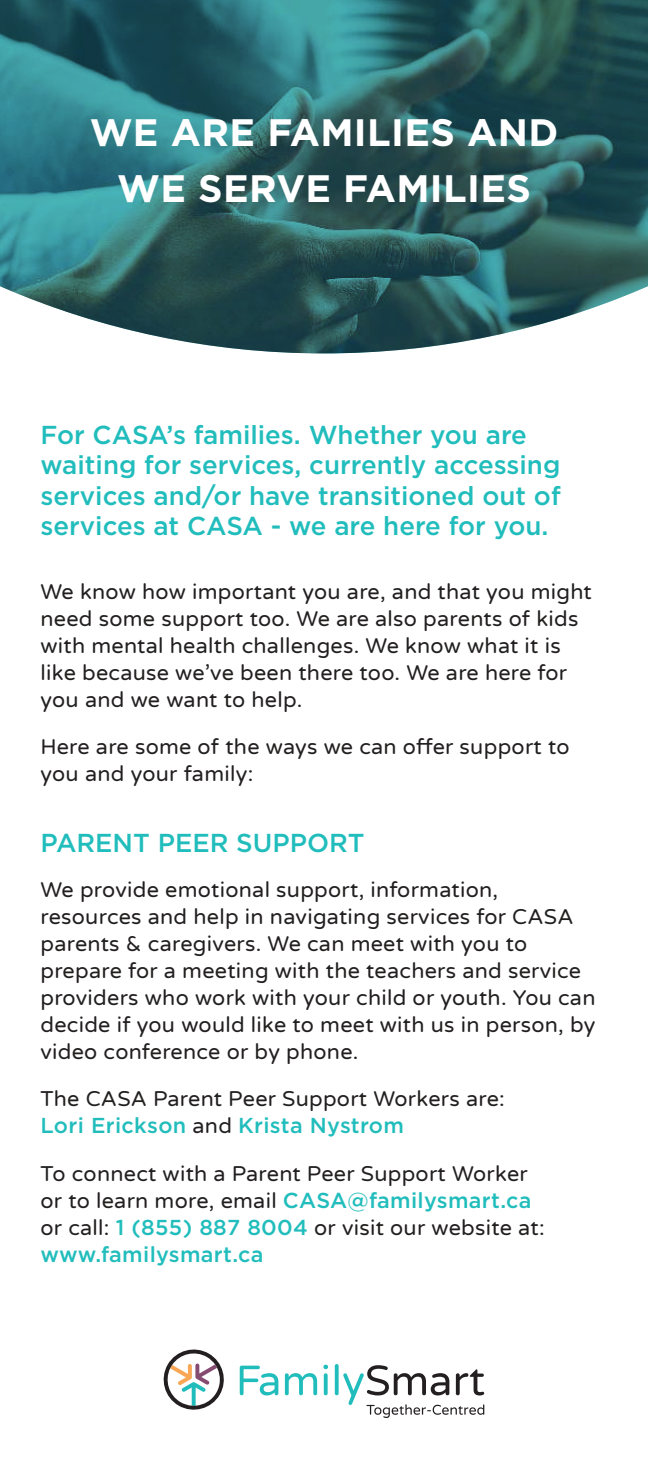
<style>
.page{position:relative;width:648px;height:1458px;background:#fff}
.page>*{position:absolute;margin:0;border:0;box-sizing:border-box;transform-origin:0 0}
.t1{font:700 38.25px/56.2px "Gotham";letter-spacing:.01em;color:#fff;text-align:center}
.t2{font:500 25.88px/30.4px "Gotham";color:#21bdbc}
.t3{font:21.6px/27px "Varela Round";letter-spacing:.015em;color:#221f1f}
.t4{font:500 21.6px "Gotham";letter-spacing:.015em;color:#21bdbc}
.s1{font-family:"Varela Round";font-weight:400;color:#221f1f}
.s2{font-family:"Gotham";font-weight:500;color:#21bdbc}
</style>
<div class="page">
<svg style="left:0;top:0;width:648px;height:353px;background:#376b6e"></svg>
<svg style="left:240px;top:1366px;width:38px;height:29px"></svg>
<svg style="left:285px;top:1373px;width:32px;height:22px"></svg>
<svg style="left:323px;top:1365px;width:5px;height:30px"></svg>
<svg style="left:335px;top:1364px;width:149px;height:54px"></svg>
<svg style="left:164px;top:1350px;width:60px;height:60px"></svg>
<h1 class="t1" style="left:90px;top:105px;width:470px">WE ARE FAMILIES AND<br>WE SERVE FAMILIES</h1>
<p class="t2" style="left:40px;top:421px;width:522px">For CASA’s families. Whether you are waiting for services, currently accessing services and/or have transitioned out of services at CASA - we are here for you.</p>
<p class="t3" style="left:40px;top:580px;width:553px">We know how important you are, and that you might need some support too. We are also parents of kids with mental health challenges. We know what it is like because we’ve been there too. We are here for you and we want to help.</p>
<p class="t3" style="left:40px;top:733px;width:531px">Here are some of the ways we can offer support to you and your family:</p>
<p class="t2" style="left:40px;top:829px;width:326px">PARENT PEER SUPPORT</p>
<p class="t3" style="left:40px;top:878px;width:557px">We provide emotional support, information, resources and help in navigating services for CASA parents &amp; caregivers. We can meet with you to prepare for a meeting with the teachers and service providers who work with your child or youth. You can decide if you would like to meet with us in person, by video conference or by phone.</p>
<p class="t3" style="left:40px;top:1087px;width:466px">The CASA Parent Peer Support Workers are:</p>
<p class="t4" style="left:40px;top:1116px;width:365px">Lori Erickson <span class="s1">and</span> Krista Nystrom</p>
<p class="t3" style="left:40px;top:1162px;width:506px">To connect with a Parent Peer Support Worker or to learn more, email <span class="s2">CASA@familysmart.ca </span>or call: <span class="s2">1 (855) 887 8004</span> or visit our website at:</p>
<p class="t4" style="left:40px;top:1244px;width:224px">www.familysmart.ca</p>
</div>
